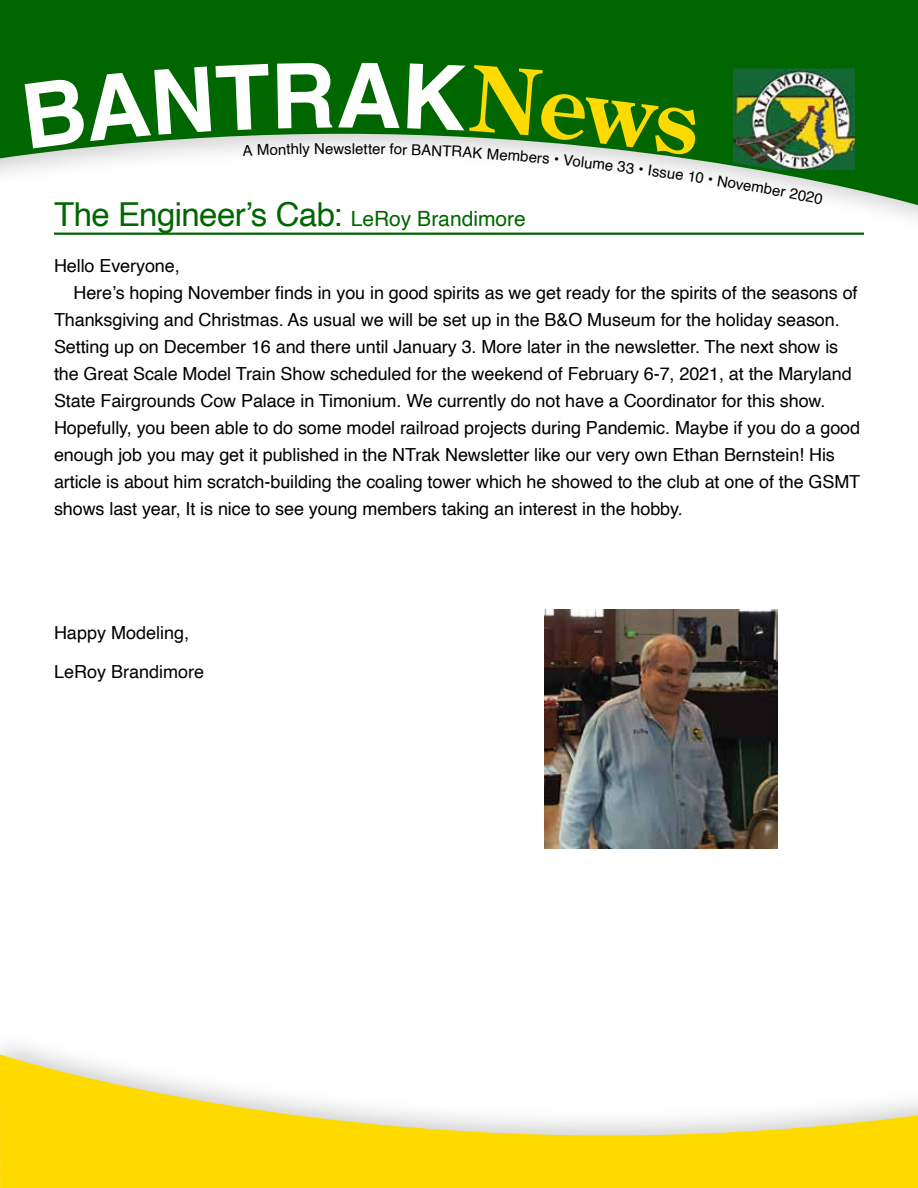
<style>
.page{position:relative;width:918px;height:1188px;background:#fff}
.page>*{position:absolute;margin:0;border:0;box-sizing:border-box;transform-origin:0 0}
.t1{font:33px "Helvetica";letter-spacing:-.015em;color:#060}
.t2{font:18px/39px "Helvetica";letter-spacing:-.005em;color:#000}
.t3{font:15px "Helvetica";letter-spacing:-.005em;color:#000}
.s1{font-size:21px}
</style>
<div class="page">
<svg style="left:0;top:0;width:918px;height:215px;fill:#060"></svg>
<hr style="left:54px;top:233px;width:810px;height:2px;background:#060">
<svg style="left:0;top:1054px;width:918px;height:134px;fill:#ffda00"></svg>
<svg style="left:720px;top:57px;width:144px;height:127px;background:#2c7f2d"></svg>
<img style="left:733px;top:68px;width:122px;height:102px">
<img style="left:544px;top:609px;width:233px;height:240px">
<svg style="left:806px;top:191px;width:17px;height:13px"></svg>
<svg style="left:25px;top:63px;width:307px;height:93px;background:#257a25"></svg>
<div style="left:338px;top:63px;width:62px;height:65px;background:#060"></div>
<svg style="left:407px;top:63px;width:292px;height:97px;background:#257b25"></svg>
<p class="t3" style="left:278px;top:138px;width:48px;rotate:-1deg">nthly N</p>
<p class="t3" style="left:325px;top:137px;width:40px">ewsle</p>
<p class="t3" style="left:364px;top:137px;width:45px;rotate:1deg">tter for</p>
<p class="t3" style="left:509px;top:143px;width:44px;rotate:5deg">mbers</p>
<p class="t3" style="left:555px;top:148px;width:32px;rotate:6deg">• Vol</p>
<p class="t3" style="left:586px;top:151px;width:52px;rotate:7deg">ume 33</p>
<p class="t3" style="left:640px;top:157px;width:47px;rotate:8deg">• Issue</p>
<p class="t3" style="left:690px;top:164px;width:58px;rotate:9deg">10 • Nov</p>
<p class="t3" style="left:745px;top:173px;width:65px;rotate:10deg">ember 20</p>
<h1 class="t1" style="left:54px;top:189px;width:473px">The Engineer’s Cab: <span class="s1">LeRoy Brandimore</span></h1>
<p class="t2" style="left:54px;top:246px;width:127px">Hello Everyone,</p>
<p class="t2" style="left:73px;top:273px;width:786px">Here’s hoping November finds in you in good spirits as we get ready for the spirits of the seasons of</p>
<p class="t2" style="left:54px;top:300px;width:787px">Thanksgiving and Christmas. As usual we will be set up in the B&amp;O Museum for the holiday season.</p>
<p class="t2" style="left:54px;top:327px;width:786px">Setting up on December 16 and there until January 3. More later in the newsletter. The next show is</p>
<p class="t2" style="left:54px;top:354px;width:799px">the Great Scale Model Train Show scheduled for the weekend of February 6-7, 2021, at the Maryland</p>
<p class="t2" style="left:54px;top:381px;width:773px">State Fairgrounds Cow Palace in Timonium. We currently do not have a Coordinator for this show.</p>
<p class="t2" style="left:54px;top:408px;width:808px">Hopefully, you been able to do some model railroad projects during Pandemic. Maybe if you do a good</p>
<p class="t2" style="left:54px;top:435px;width:782px">enough job you may get it published in the NTrak Newsletter like our very own Ethan Bernstein! His</p>
<p class="t2" style="left:54px;top:462px;width:808px">article is about him scratch-building the coaling tower which he showed to the club at one of the GSMT</p>
<p class="t2" style="left:54px;top:489px;width:630px">shows last year, It is nice to see young members taking an interest in the hobby.</p>
<p class="t2" style="left:54px;top:614px;width:152px">Happy Modeling,<br>LeRoy Brandimore</p>
</div>
